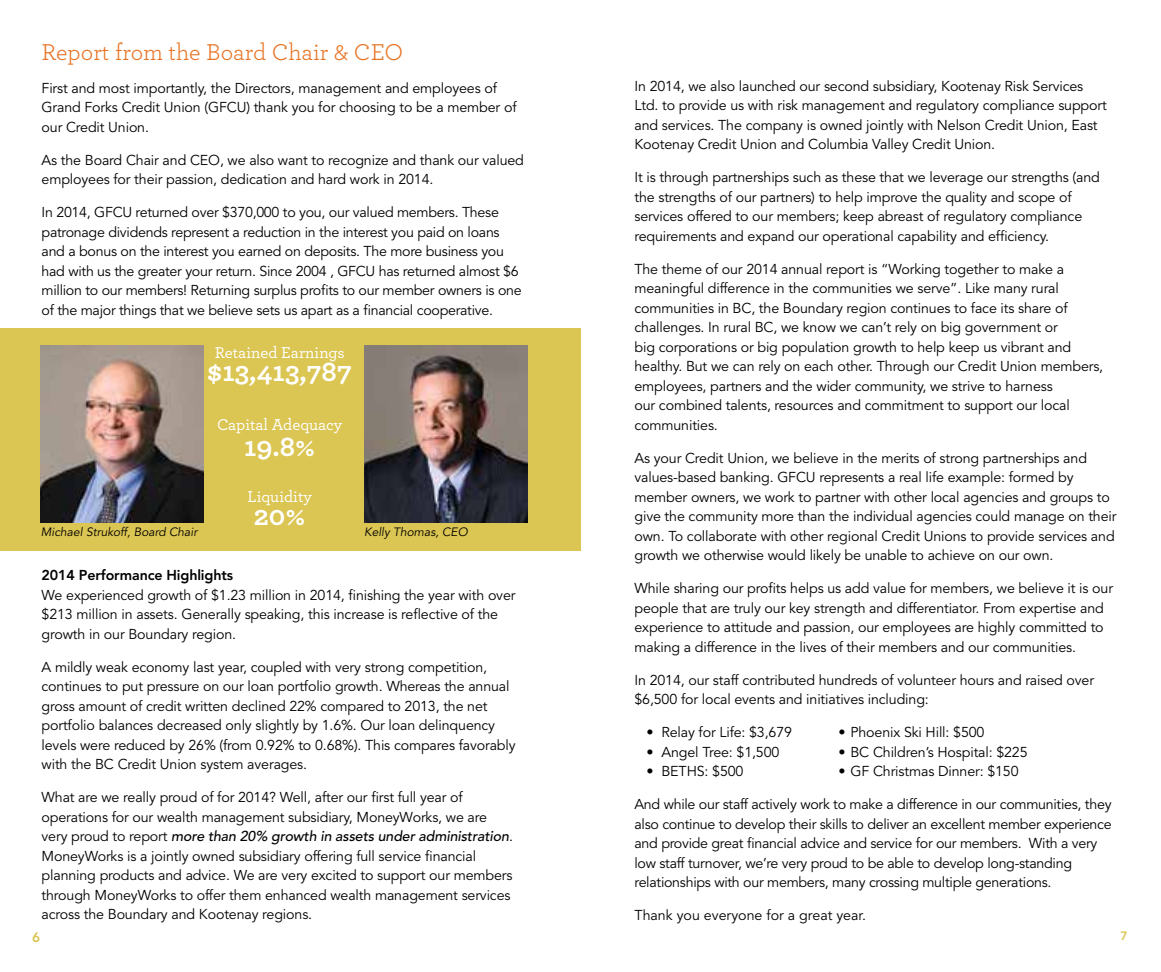
<style>
.page{position:relative;width:1161px;height:972px;background:#fff}
.page>*{position:absolute;margin:0;border:0;box-sizing:border-box;transform-origin:0 0}
.t1{font:700 28.5px "Archer";color:#fff}
.t2{font:24px "Archer";color:#e87424}
.t3{font:500 16.5px "Archer";color:#fff}
.t4{font:14.25px/19.5px "Avenir";letter-spacing:-.01em;color:#000}
.t5{font:800 14.25px "Avenir";letter-spacing:-.01em;color:#000}
.t6{font:800 13.5px "Avenir";color:#dbc553}
.t7{font:italic 12px "Avenir";color:#000}
.t8{font:800 12px "Avenir";color:#dbc553}
.s1{font-weight:500;font-style:italic}
</style>
<div class="page">
<div style="left:0;top:328px;width:580px;height:223px;background:#dbc553"></div>
<img style="left:40px;top:345px;width:163px;height:177px">
<img style="left:364px;top:345px;width:163px;height:177px">
<h2 class="t2" style="left:42px;top:35px;width:363px">Report from the Board Chair &amp; CEO</h2>
<p class="t4" style="left:42px;top:78px;width:477px">First and most importantly, the Directors, management and employees of<br>Grand Forks Credit Union (GFCU) thank you for choosing to be a member of our Credit Union.</p>
<p class="t4" style="left:42px;top:150px;width:484px">As the Board Chair and CEO, we also want to recognize and thank our valued employees for their passion, dedication and hard work in 2014.</p>
<p class="t4" style="left:42px;top:203px;width:482px">In 2014, GFCU returned over $370,000 to you, our valued members. These patronage dividends represent a reduction in the interest you paid on loans and a bonus on the interest you earned on deposits. The more business you had with us the greater your return. Since 2004 , GFCU has returned almost $6 million to our members! Returning surplus profits to our member owners is one of the major things that we believe sets us apart as a financial cooperative.</p>
<p class="t3" style="left:215px;top:341px;width:131px">Retained Earnings</p>
<h1 class="t1" style="left:207px;top:349px;width:146px">$13,413,787</h1>
<p class="t3" style="left:217px;top:413px;width:127px">Capital Adequacy</p>
<h1 class="t1" style="left:244px;top:424px;width:72px">19.8%</h1>
<p class="t3" style="left:248px;top:485px;width:66px">Liquidity</p>
<h1 class="t1" style="left:254px;top:493px;width:53px">20%</h1>
<p class="t7" style="left:41px;top:525px;width:158px">Michael Strukoff, Board Chair</p>
<p class="t7" style="left:364px;top:525px;width:105px">Kelly Thomas, CEO</p>
<p class="t5" style="left:42px;top:567px;width:193px">2014 Performance Highlights</p>
<p class="t4" style="left:42px;top:585px;width:475px">We experienced growth of $1.23 million in 2014, finishing the year with over $213 million in assets. Generally speaking, this increase is reflective of the growth in our Boundary region.</p>
<p class="t4" style="left:42px;top:657px;width:476px">A mildly weak economy last year, coupled with very strong competition, continues to put pressure on our loan portfolio growth. Whereas the annual gross amount of credit written declined 22% compared to 2013, the net portfolio balances decreased only slightly by 1.6%. Our loan delinquency levels were reduced by 26% (from 0.92% to 0.68%). This compares favorably with the BC Credit Union system averages.</p>
<p class="t4" style="left:42px;top:788px;width:473px">What are we really proud of for 2014? Well, after our first full year of operations for our wealth management subsidiary, MoneyWorks, we are very proud to report <span class="s1">more than 20% growth in assets under administration</span>.<br>MoneyWorks is a jointly owned subsidiary offering full service financial planning products and advice. We are very excited to support our members through MoneyWorks to offer them enhanced wealth management services across the Boundary and Kootenay regions.</p>
<p class="t4" style="left:634px;top:77px;width:474px">In 2014, we also launched our second subsidiary, Kootenay Risk Services Ltd. to provide us with risk management and regulatory compliance support and services. The company is owned jointly with Nelson Credit Union, East Kootenay Credit Union and Columbia Valley Credit Union.</p>
<p class="t4" style="left:634px;top:168px;width:467px">It is through partnerships such as these that we leverage our strengths (and the strengths of our partners) to help improve the quality and scope of services offered to our members; keep abreast of regulatory compliance requirements and expand our operational capability and efficiency.</p>
<p class="t4" style="left:634px;top:260px;width:470px">The theme of our 2014 annual report is “Working together to make a meaningful difference in the communities we serve”. Like many rural communities in BC, the Boundary region continues to face its share of challenges. In rural BC, we know we can’t rely on big government or<br>big corporations or big population growth to help keep us vibrant and healthy. But we can rely on each other. Through our Credit Union members, employees, partners and the wider community, we strive to harness<br>our combined talents, resources and commitment to support our local communities.</p>
<p class="t4" style="left:634px;top:449px;width:484px">As your Credit Union, we believe in the merits of strong partnerships and values-based banking. GFCU represents a real life example: formed by member owners, we work to partner with other local agencies and groups to give the community more than the individual agencies could manage on their own. To collaborate with other regional Credit Unions to provide services and growth we otherwise would likely be unable to achieve on our own.</p>
<p class="t4" style="left:634px;top:579px;width:480px">While sharing our profits helps us add value for members, we believe it is our people that are truly our key strength and differentiator. From expertise and experience to attitude and passion, our employees are highly committed to making a difference in the lives of their members and our communities.</p>
<p class="t4" style="left:634px;top:671px;width:461px">In 2014, our staff contributed hundreds of volunteer hours and raised over $6,500 for local events and initiatives including:</p>
<p class="t4" style="left:646px;top:723px;width:147px">• Relay for Life: $3,679</p>
<p class="t4" style="left:838px;top:723px;width:147px">• Phoenix Ski Hill: $500</p>
<p class="t4" style="left:646px;top:743px;width:134px">• Angel Tree: $1,500</p>
<p class="t4" style="left:838px;top:743px;width:191px">• BC Children’s Hospital: $225</p>
<p class="t4" style="left:646px;top:762px;width:99px">• BETHS: $500</p>
<p class="t4" style="left:838px;top:762px;width:182px">• GF Christmas Dinner: $150</p>
<p class="t4" style="left:634px;top:795px;width:479px">And while our staff actively work to make a difference in our communities, they also continue to develop their skills to deliver an excellent member experience and provide great financial advice and service for our members. With a very low staff turnover, we’re very proud to be able to develop long-standing relationships with our members, many crossing multiple generations.</p>
<p class="t4" style="left:634px;top:906px;width:233px">Thank you everyone for a great year.</p>
<p class="t6" style="left:32px;top:930px;width:9px">6</p>
<p class="t8" style="left:1121px;top:929px;width:9px">7</p>
</div>
